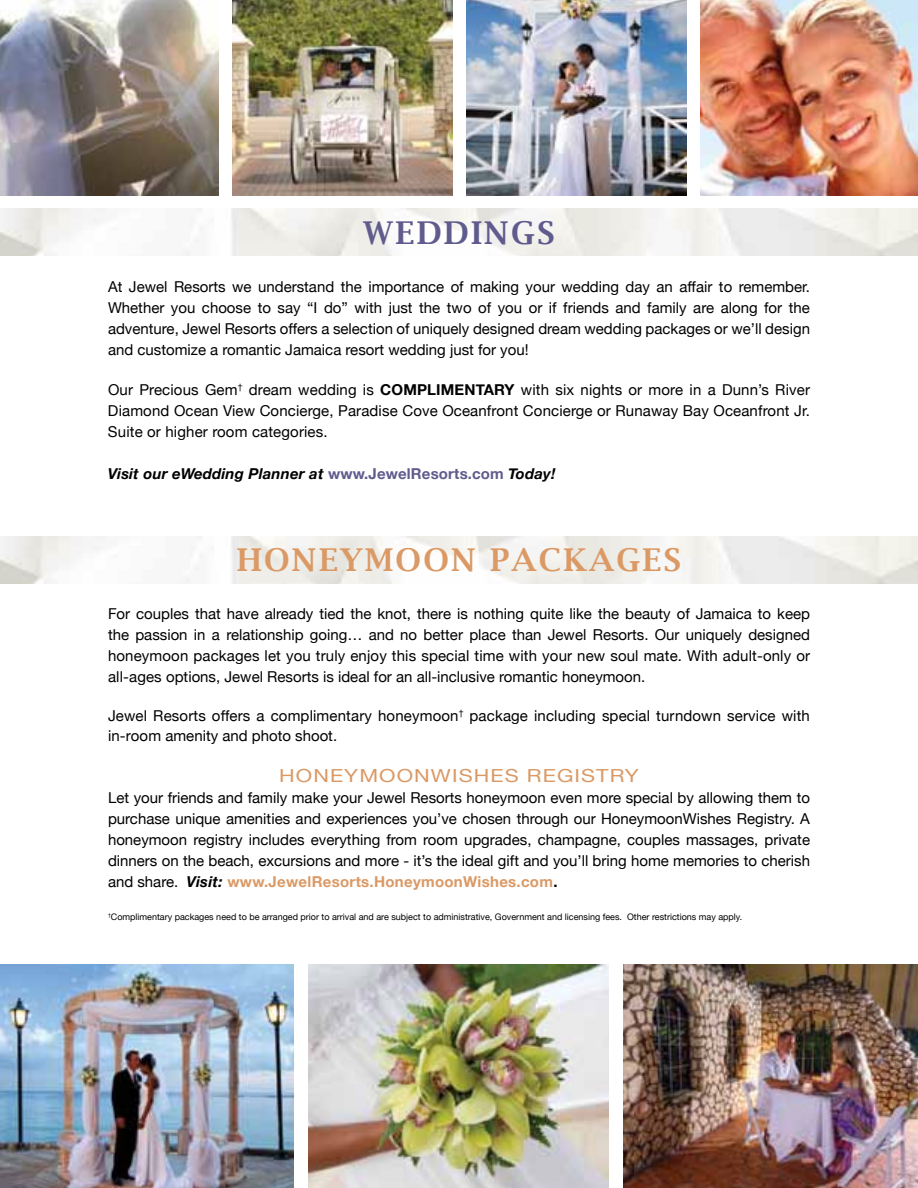
<style>
.page{position:relative;width:918px;height:1188px;background:#fff}
.page>*{position:absolute;margin:0;border:0;box-sizing:border-box;transform-origin:0 0}
.t1{font:600 31.5px "Lucida Bright";letter-spacing:.07em;color:#da9965}
.t2{font:600 31.5px "Lucida Bright";letter-spacing:.07em;color:#605b8d}
.t3{font:18px "Helvetica Neue";letter-spacing:.05em;color:#da9965;scale:1.2 1}
.t4{font:15px/21px "Helvetica Neue";color:#000;text-align:justify}
.t5{font:italic 700 15px "Helvetica Neue";letter-spacing:.01em;color:#000}
.t6{font:9px "Helvetica Neue";color:#000}
.s1{font-weight:700}
.s2{font-style:normal;color:#605b8d}
.s3{font-weight:700;font-style:italic}
.s4{font-weight:700;color:#da9965}
</style>
<div class="page">
<svg style="left:0;top:536px;width:918px;height:48px;fill:#f2f1ed"></svg>
<svg style="left:0;top:208px;width:918px;height:48px;fill:#f2f1ed"></svg>
<img style="left:0;top:0;width:219px;height:195px">
<img style="left:233px;top:0;width:220px;height:195px">
<img style="left:467px;top:0;width:219px;height:195px">
<img style="left:700px;top:0;width:218px;height:195px">
<img style="left:0;top:964px;width:294px;height:224px">
<img style="left:309px;top:964px;width:300px;height:224px">
<img style="left:624px;top:964px;width:294px;height:224px">
<h1 class="t2" style="left:363px;top:215px;width:193px">WEDDINGS</h1>
<p class="t4" style="left:108px;top:277px;width:704px">At Jewel Resorts we understand the importance of making your wedding day an affair to remember.<br>Whether you choose to say “I do” with just the two of you or if friends and family are along for the adventure, Jewel Resorts offers a selection of uniquely designed dream wedding packages or we’ll design and customize a romantic Jamaica resort wedding just for you!</p>
<p class="t4" style="left:108px;top:380px;width:704px">Our Precious Gem<sup>†</sup> dream wedding is <span class="s1">COMPLIMENTARY</span> with six nights or more in a Dunn’s River Diamond Ocean View Concierge, Paradise Cove Oceanfront Concierge or Runaway Bay Oceanfront Jr.<br>Suite or higher room categories.</p>
<p class="t5" style="left:108px;top:462px;width:449px">Visit our eWedding Planner at <span class="s2">www.JewelResorts.com</span> Today!</p>
<h1 class="t1" style="left:237px;top:542px;width:446px">HONEYMOON PACKAGES</h1>
<p class="t4" style="left:108px;top:604px;width:704px">For couples that have already tied the knot, there is nothing quite like the beauty of Jamaica to keep the passion in a relationship going… and no better place than Jewel Resorts. Our uniquely designed honeymoon packages let you truly enjoy this special time with your new soul mate. With adult-only or all-ages options, Jewel Resorts is ideal for an all-inclusive romantic honeymoon.</p>
<p class="t4" style="left:108px;top:707px;width:703px;line-height:19.5px">Jewel Resorts offers a complimentary honeymoon<sup>†</sup> package including special turndown service with in-room amenity and photo shoot.</p>
<p class="t3" style="left:279px;top:762px;width:155px">HoneymoonWish</p>
<p class="t3" style="left:490px;top:762px;width:67px">es Regis</p>
<p class="t3" style="left:596px;top:762px;width:37px">try</p>
<p class="t4" style="left:108px;top:788px;width:704px">Let your friends and family make your Jewel Resorts honeymoon even more special by allowing them to purchase unique amenities and experiences you’ve chosen through our HoneymoonWishes Registry. A honeymoon registry includes everything from room upgrades, champagne, couples massages, private dinners on the beach, excursions and more - it’s the ideal gift and you’ll bring home memories to cherish and share. <span class="s3">Visit:</span> <span class="s4">www.JewelResorts.HoneymoonWishes.com</span><span class="s1">.</span></p>
<p class="t6" style="left:108px;top:910px;width:636px"><sup>†</sup>Complimentary packages need to be arranged prior to arrival and are subject to administrative, Government and licensing fees. Other restrictions may apply.</p>
</div>
